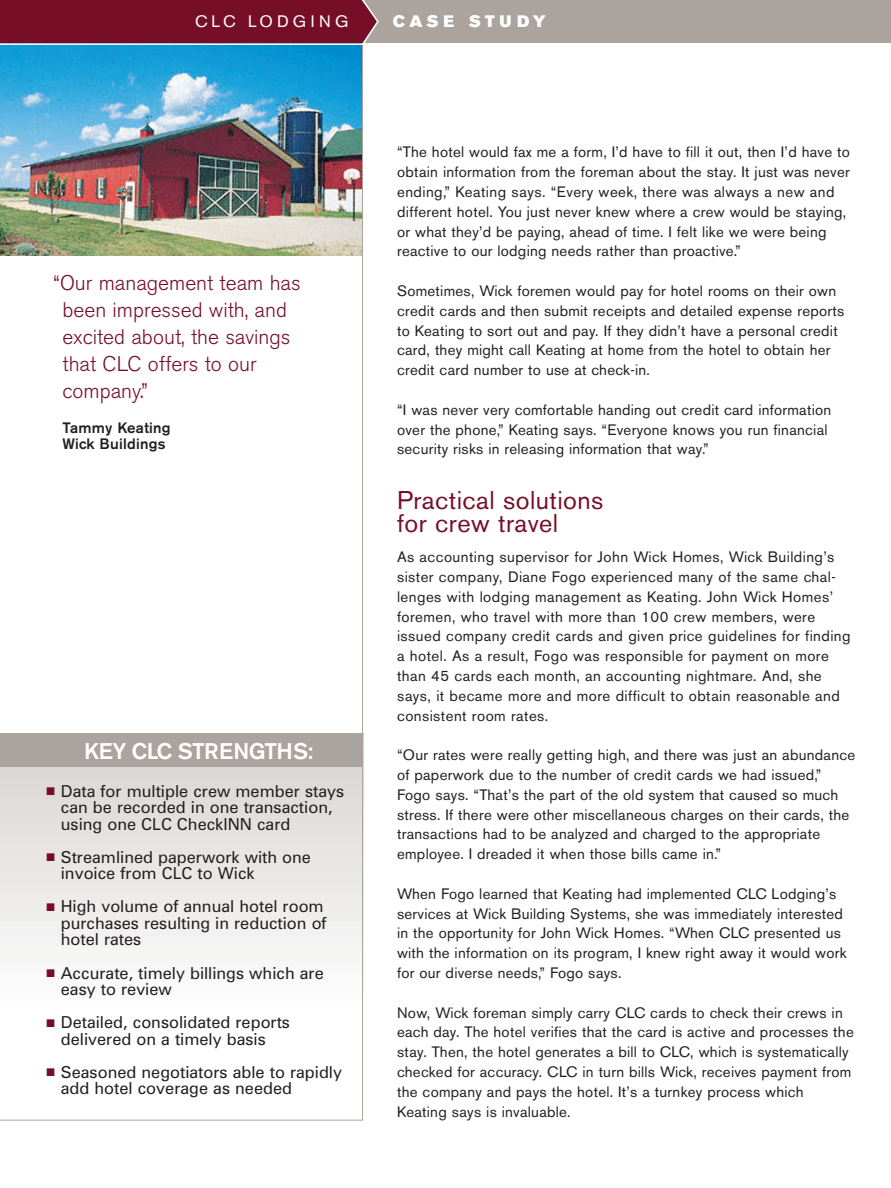
<style>
.page{position:relative;width:891px;height:1188px;background:#fff}
.page>*{position:absolute;margin:0;border:0;box-sizing:border-box;transform-origin:0 0}
.t1{font:25.5px/22.5px "Akzidenz Grotesk BE";letter-spacing:.015em;color:#770e28}
.t2{font:500 22.5px "Akzidenz Grotesk BE";letter-spacing:-.03em;color:#fff}
.t3{font:300 21px/27px "Akzidenz Grotesk BE";color:#770e28}
.t4{font:16.5px/16.5px "Zurich BT";color:#231f20}
.t5{font:16.5px "Akzidenz Grotesk BE";letter-spacing:.255em;color:#fff}
.t6{font:16.5px "Akzidenz Grotesk BE Super";letter-spacing:.27em;color:#fff}
.t7{font:15px/19.8px "Akzidenz Grotesk BE";letter-spacing:.015em;color:#231f20}
.t8{font:500 15px/16.5px "Akzidenz Grotesk BE";letter-spacing:.015em;color:#231f20}
.s1{color:#770e28}
</style>
<div class="page">
<img style="left:0;top:45px;width:362px;height:211px">
<svg style="left:0;top:767px;width:362px;height:189px"></svg>
<div style="left:0;top:734px;width:363px;height:33px;background:#aba49e"></div>
<hr style="left:0;top:1120px;width:363px;height:1px;background:#aba49e">
<hr style="left:362px;top:44px;width:1px;height:1076px;background:#aba49e">
<div style="left:344px;top:0;width:547px;height:43px;background:#aba49e"></div>
<div style="left:0;top:0;width:379px;height:45px;background:#770e28"></div>
<p class="t5" style="left:195px;top:16px;width:155px">CLC LODGING</p>
<p class="t6" style="left:393px;top:15px;width:155px">CASE STUDY</p>
<h3 class="t3" style="left:63px;top:271px;width:240px;text-indent:-9px">“Our management team has been impressed with, and excited about, the savings that CLC offers to our company.”</h3>
<p class="t8" style="left:63px;top:421px;width:110px">Tammy Keating<br>Wick Buildings</p>
<h2 class="t2" style="left:84px;top:743px;width:231px">KEY CLC STRENGTHS:</h2>
<p class="t4" style="left:61px;top:784px;width:285px;text-indent:-14px"><span class="s1">■</span> Data for multiple crew member stays can be recorded in one transaction, using one CLC CheckINN card</p>
<p class="t4" style="left:61px;top:850px;width:252px;text-indent:-14px"><span class="s1">■</span> Streamlined paperwork with one invoice from CLC to Wick</p>
<p class="t4" style="left:61px;top:900px;width:267px;text-indent:-14px"><span class="s1">■</span> High volume of annual hotel room purchases resulting in reduction of hotel rates</p>
<p class="t4" style="left:61px;top:966px;width:265px;text-indent:-14px"><span class="s1">■</span> Accurate, timely billings which are easy to review</p>
<p class="t4" style="left:46px;top:1016px;width:245px;text-align:center"><span class="s1">■</span> Detailed, consolidated reports delivered on a timely basis</p>
<p class="t4" style="left:61px;top:1065px;width:283px;text-indent:-14px"><span class="s1">■</span> Seasoned negotiators able to rapidly add hotel coverage as needed</p>
<p class="t7" style="left:397px;top:144px;width:454px">“The hotel would fax me a form, I’d have to fill it out, then I’d have to obtain information from the foreman about the stay. It just was never ending,” Keating says. “Every week, there was always a new and different hotel. You just never knew where a crew would be staying, or what they’d be paying, ahead of time. I felt like we were being reactive to our lodging needs rather than proactive.”</p>
<p class="t7" style="left:397px;top:282px;width:449px">Sometimes, Wick foremen would pay for hotel rooms on their own credit cards and then submit receipts and detailed expense reports to Keating to sort out and pay. If they didn’t have a personal credit card, they might call Keating at home from the hotel to obtain her credit card number to use at check-in.</p>
<p class="t7" style="left:397px;top:401px;width:436px">“I was never very comfortable handing out credit card information over the phone,” Keating says. “Everyone knows you run financial security risks in releasing information that way.”</p>
<h1 class="t1" style="left:397px;top:492px;width:208px">Practical solutions for crew travel</h1>
<p class="t7" style="left:397px;top:549px;width:455px">As accounting supervisor for John Wick Homes, Wick Building’s sister company, Diane Fogo experienced many of the same chal&shy;lenges with lodging management as Keating. John Wick Homes’ foremen, who travel with more than 100 crew members, were issued company credit cards and given price guidelines for finding a hotel. As a result, Fogo was responsible for payment on more than 45 cards each month, an accounting nightmare. And, she says, it became more and more difficult to obtain reasonable and consistent room rates.</p>
<p class="t7" style="left:397px;top:747px;width:460px">“Our rates were really getting high, and there was just an abundance of paperwork due to the number of credit cards we had issued,” Fogo says. “That’s the part of the old system that caused so much stress. If there were other miscellaneous charges on their cards, the transactions had to be analyzed and charged to the appropriate employee. I dreaded it when those bills came in.”</p>
<p class="t7" style="left:397px;top:885px;width:451px">When Fogo learned that Keating had implemented CLC Lodging’s services at Wick Building Systems, she was immediately interested in the opportunity for John Wick Homes. “When CLC presented us with the information on its program, I knew right away it would work for our diverse needs,” Fogo says.</p>
<p class="t7" style="left:397px;top:1004px;width:458px">Now, Wick foreman simply carry CLC cards to check their crews in each day. The hotel verifies that the card is active and processes the stay. Then, the hotel generates a bill to CLC, which is systematically checked for accuracy. CLC in turn bills Wick, receives payment from the company and pays the hotel. It’s a turnkey process which Keating says is invaluable.</p>
</div>
